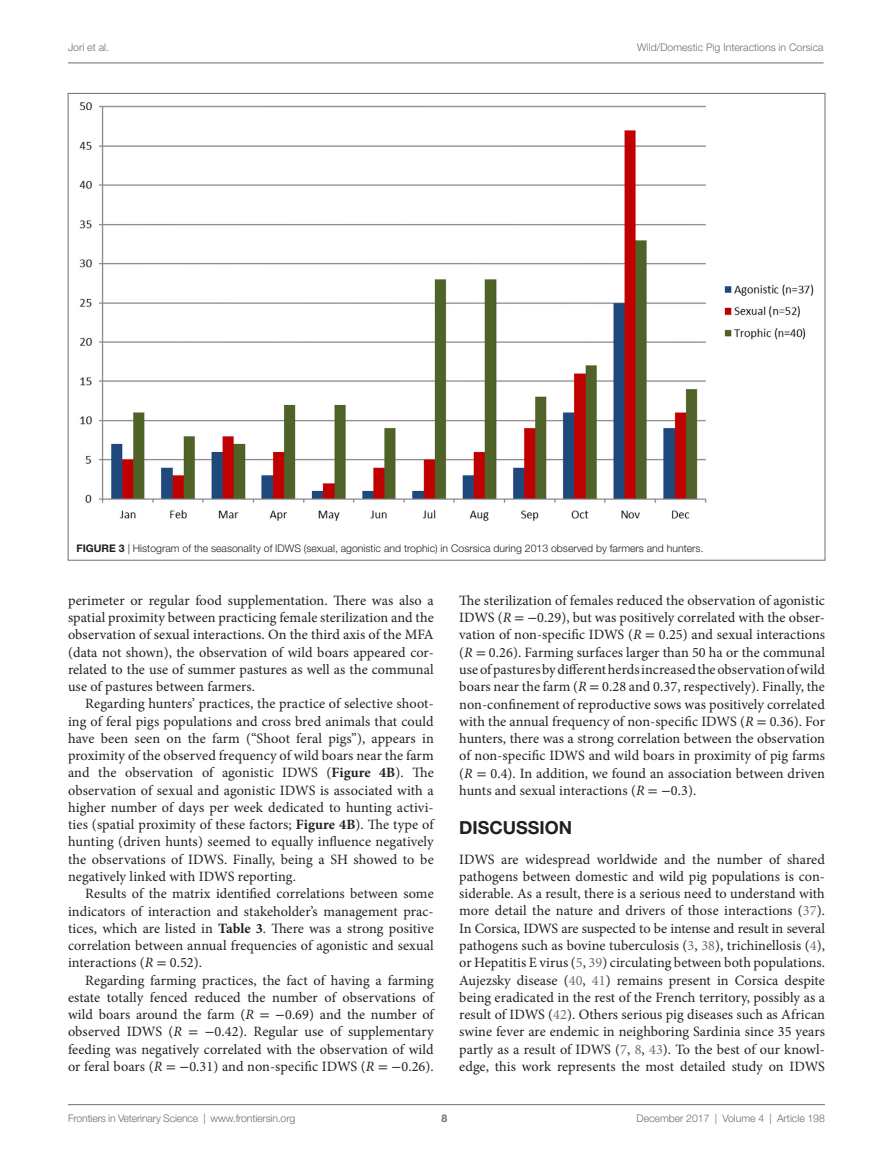
<style>
.page{position:relative;width:893px;height:1170px;background:#fff}
.page>*{position:absolute;margin:0;border:0;box-sizing:border-box;transform-origin:0 0}
.t1{font:700 18px "Helvetica Neue LT Std";color:#231f20}
.t2{font:14.25px/17.2px "Minion Pro";letter-spacing:.005em;color:#231f20;text-align:justify}
.t3{font:300 10.5px "Helvetica Neue LT Std";color:#6c6d70}
.t4{font:300 10.5px "Helvetica Neue LT Std";color:#231f20}
.t5{font:700 10.5px "Helvetica Neue LT Std";color:#6c6d70}
.s1{font-weight:700}
.s2{font-style:italic}
.s3{font-family:"STIX General"}
.s4{color:#6c6d70}
</style>
<div class="page">
<img style="left:79px;top:102px;width:735px;height:419px">
<hr style="left:68px;top:63px;width:756px;height:1px;background:#6c6d70">
<hr style="left:68px;top:1104px;width:757px;height:1px;background:#6c6d70">
<p class="t3" style="left:68px;top:41px;width:43px">Jori et al.</p>
<p class="t3" style="left:637px;top:41px;width:188px">Wild/Domestic Pig Interactions in Corsica</p>
<p class="t4" style="left:77px;top:541px;width:629px"><span class="s1">FIGURE 3</span> | Histogram of the seasonality of IDWS (sexual, agonistic and trophic) in Cosrsica during 2013 observed by farmers and hunters.</p>
<p class="t2" style="left:68px;top:591px;width:367px">perimeter or regular food supplementation. There was also a spatial proximity between practicing female sterilization and the observation of sexual interactions. On the third axis of the MFA (data not shown), the observation of wild boars appeared cor&shy;related to the use of summer pastures as well as the communal use of pastures between farmers.</p>
<p class="t2" style="left:68px;top:695px;width:367px;text-indent:17px">Regarding hunters’ practices, the practice of selective shoot&shy;ing of feral pigs populations and cross bred animals that could have been seen on the farm (“Shoot feral pigs”), appears in proximity of the observed frequency of wild boars near the farm and the observation of agonistic IDWS (<span class="s1">Figure 4B</span>). The observation of sexual and agonistic IDWS is associated with a higher number of days per week dedicated to hunting activi&shy;ties (spatial proximity of these factors; <span class="s1">Figure 4B</span>). The type of hunting (driven hunts) seemed to equally influence negatively the observations of IDWS. Finally, being a SH showed to be negatively linked with IDWS reporting.</p>
<p class="t2" style="left:68px;top:885px;width:367px;text-indent:17px">Results of the matrix identified correlations between some indicators of interaction and stakeholder’s management prac&shy;tices, which are listed in <span class="s1">Table 3</span>. There was a strong positive correlation between annual frequencies of agonistic and sexual interactions (<span class="s2">R</span> <span class="s3">=</span> 0.52).</p>
<p class="t2" style="left:68px;top:971px;width:367px;text-indent:17px">Regarding farming practices, the fact of having a farming estate totally fenced reduced the number of observations of wild boars around the farm (<span class="s2">R</span> <span class="s3">= −</span>0.69) and the number of observed IDWS (<span class="s2">R</span> <span class="s3">= −</span>0.42). Regular use of supplementary feeding was negatively correlated with the observation of wild or feral boars (<span class="s2">R</span> <span class="s3">= −</span>0.31) and non-specific IDWS (<span class="s2">R</span> <span class="s3">= −</span>0.26).</p>
<p class="t2" style="left:459px;top:591px;width:367px">The sterilization of females reduced the observation of agonistic IDWS (<span class="s2">R</span> <span class="s3">= −</span>0.29), but was positively correlated with the obser&shy;vation of non-specific IDWS (<span class="s2">R</span> <span class="s3">=</span> 0.25) and sexual interactions (<span class="s2">R</span> <span class="s3">=</span> 0.26). Farming surfaces larger than 50 ha or the communal use of pastures by different herds increased the observation of wild boars near the farm (<span class="s2">R</span> <span class="s3">=</span> 0.28 and 0.37, respectively). Finally, the non-confinement of reproductive sows was positively correlated with the annual frequency of non-specific IDWS (<span class="s2">R</span> <span class="s3">=</span> 0.36). For hunters, there was a strong correlation between the observation of non-specific IDWS and wild boars in proximity of pig farms (<span class="s2">R</span> <span class="s3">=</span> 0.4). In addition, we found an association between driven hunts and sexual interactions (<span class="s2">R</span> <span class="s3">= −</span>0.3).</p>
<p class="t1" style="left:459px;top:816px;width:112px">DISCUSSION</p>
<p class="t2" style="left:459px;top:850px;width:367px">IDWS are widespread worldwide and the number of shared pathogens between domestic and wild pig populations is con&shy;siderable. As a result, there is a serious need to understand with more detail the nature and drivers of those interactions (<span class="s4">37</span>).<br>In Corsica, IDWS are suspected to be intense and result in several pathogens such as bovine tuberculosis (<span class="s4">3</span>, <span class="s4">38</span>), trichinellosis (<span class="s4">4</span>), or Hepatitis E virus (<span class="s4">5</span>, <span class="s4">39</span>) circulating between both populations.<br>Aujezsky disease (<span class="s4">40</span>, <span class="s4">41</span>) remains present in Corsica despite being eradicated in the rest of the French territory, possibly as a result of IDWS (<span class="s4">42</span>). Others serious pig diseases such as African swine fever are endemic in neighboring Sardinia since 35 years partly as a result of IDWS (<span class="s4">7</span>, <span class="s4">8</span>, <span class="s4">43</span>). To the best of our knowl&shy;edge, this work represents the most detailed study on IDWS</p>
<p class="t3" style="left:68px;top:1111px;width:229px">Frontiers in Veterinary Science | www.frontiersin.org</p>
<p class="t3" style="left:636px;top:1111px;width:190px">December 2017 | Volume 4 | Article 198</p>
<p class="t5" style="left:441px;top:1111px;width:7px">8</p>
</div>
